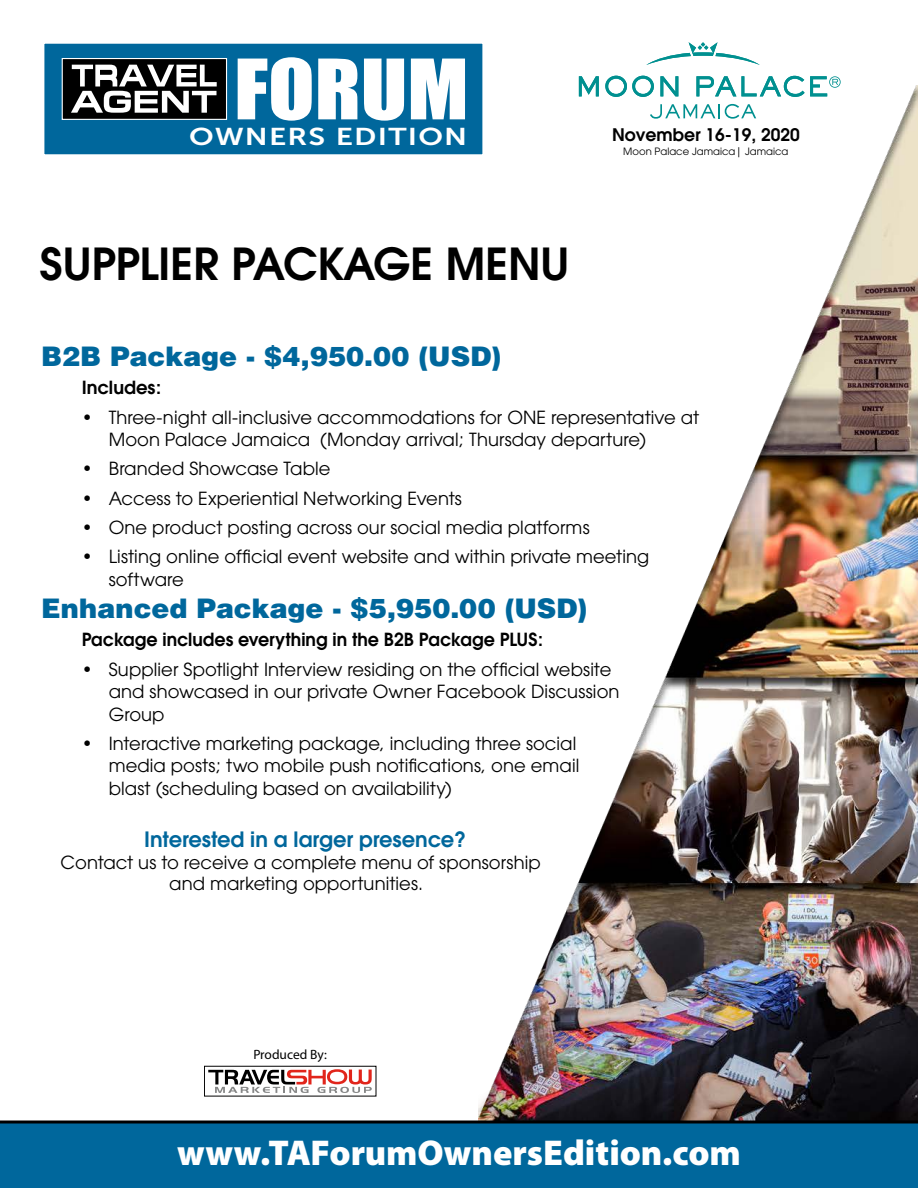
<style>
.page{position:relative;width:918px;height:1188px;background:#fff}
.page>*{position:absolute;margin:0;border:0;box-sizing:border-box;transform-origin:0 0}
.t1{font:600 43.95px "Avant Garde";letter-spacing:-.01em;color:#000}
.t2{font:900 36px "Myriad Pro";color:#fff}
.t3{font:900 27px "Helvetica";color:#00679c}
.t4{font:24.3px "Museo Sans 700";letter-spacing:.04em;color:#fff;scale:1.25 1}
.t5{font:600 21px "Avant Garde";letter-spacing:-.005em;color:#00679c}
.t6{font:18px/22.5px "Avant Garde";letter-spacing:.005em;color:#000}
.t7{font:600 18px "Avant Garde";color:#000}
.t8{font:600 17.25px "Avant Garde";color:#000}
.t9{font:13.5px "Myriad Pro";color:#000}
.t10{font:10.05px "Avant Garde";color:#000}
</style>
<div class="page">
<img style="left:479px;top:86px;width:439px;height:1034px">
<div style="left:0;top:1120px;width:918px;height:68px;background:#00679c"></div>
<div style="left:43px;top:43px;width:441px;height:112px;background:#00679c"></div>
<div style="left:42px;top:41px;width:443px;height:116px;border:2px solid #fff"></div>
<div style="left:62px;top:59px;width:165px;height:60px;background:#000"></div>
<div style="left:62px;top:58px;width:165px;height:62px;border:1px solid #fff"></div>
<svg style="left:71px;top:65px;width:146px;height:48px"></svg>
<svg style="left:238px;top:57px;width:74px;height:64px"></svg>
<svg style="left:318px;top:59px;width:39px;height:60px;background:#dfecf2"></svg>
<svg style="left:364px;top:59px;width:40px;height:62px;background:#d7e7ef"></svg>
<svg style="left:411px;top:59px;width:54px;height:60px;background:#e2edf3"></svg>
<svg style="left:646px;top:42px;width:114px;height:23px"></svg>
<svg style="left:579px;top:76px;width:20px;height:20px"></svg>
<svg style="left:605px;top:76px;width:49px;height:21px"></svg>
<svg style="left:660px;top:76px;width:18px;height:20px"></svg>
<svg style="left:650px;top:104px;width:106px;height:15px"></svg>
<svg style="left:696px;top:76px;width:145px;height:21px"></svg>
<svg style="left:208px;top:1069px;width:164px;height:24px"></svg>
<p class="t4" style="left:189px;top:123px;width:224px">OWNERS EDITION</p>
<p class="t8" style="left:612px;top:123px;width:189px">November 16-19, 2020</p>
<p class="t10" style="left:623px;top:146px;width:167px">Moon Palace Jamaica| Jamaica</p>
<p class="t1" style="left:40px;top:235px;width:531px">SUPPLIER PACKAGE MENU</p>
<p class="t3" style="left:41px;top:339px;width:462px">B2B Package - $4,950.00 (USD)</p>
<p class="t7" style="left:82px;top:376px;width:81px">Includes:</p>
<p class="t6" style="left:109px;top:406px;width:592px;text-indent:-27px">• Three-night all-inclusive accommodations for ONE representative at<br>Moon Palace Jamaica (Monday arrival; Thursday departure)</p>
<p class="t6" style="left:82px;top:458px;width:250px">• Branded Showcase Table</p>
<p class="t6" style="left:82px;top:487px;width:382px">• Access to Experiential Networking Events</p>
<p class="t6" style="left:82px;top:516px;width:509px">• One product posting across our social media platforms</p>
<p class="t6" style="left:109px;top:545px;width:542px;text-indent:-27px">• Listing online official event website and within private meeting software</p>
<p class="t3" style="left:41px;top:591px;width:548px">Enhanced Package - $5,950.00 (USD)</p>
<p class="t7" style="left:82px;top:628px;width:463px">Package includes everything in the B2B Package PLUS:</p>
<p class="t6" style="left:109px;top:658px;width:512px;text-indent:-27px">• Supplier Spotlight Interview residing on the official website and showcased in our private Owner Facebook Discussion<br>Group</p>
<p class="t6" style="left:109px;top:732px;width:472px;text-indent:-27px">• Interactive marketing package, including three social media posts; two mobile push notifications, one email blast (scheduling based on availability)</p>
<p class="t5" style="left:144px;top:826px;width:323px">Interested in a larger presence?</p>
<p class="t6" style="left:61px;top:851px;width:482px;line-height:21.6px;text-align:center">Contact us to receive a complete menu of sponsorship and marketing opportunities.</p>
<p class="t9" style="left:253px;top:1047px;width:75px">Produced By:</p>
<p class="t2" style="left:177px;top:1132px;width:565px">www.TAForumOwnersEdition.com</p>
</div>
